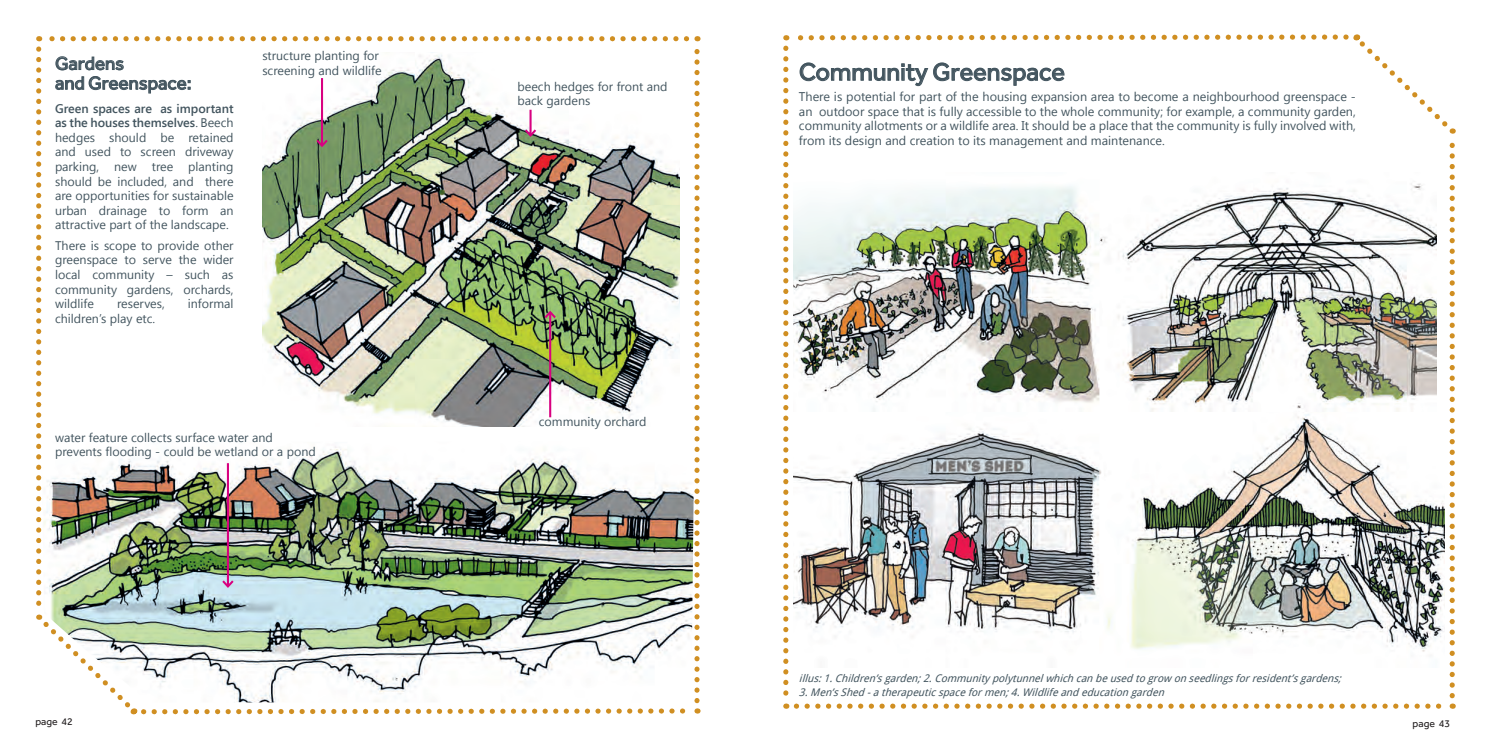
<style>
.page{position:relative;width:1489px;height:745px;background:#fff}
.page>*{position:absolute;margin:0;border:0;box-sizing:border-box;transform-origin:0 0}
.t1{font:25.25px "Effra";color:#43555f}
.t2{font:18.75px/19.8px "Effra";color:#43555f}
.t3{font:12.62px/14.8px "Segoe UI";color:#43555f;text-align:justify}
.t4{font:12.5px/14.5px "Segoe UI";color:#43555f}
.t5{font:italic 10.5px/14.8px "Droid Sans";color:#43555f}
.t6{font:10.5px "Effra";color:#231f20}
.t7{font:10.38px "Effra";color:#231f20}
.s1{font-weight:600}
</style>
<div class="page">
<img style="left:36px;top:36px;width:663px;height:679px">
<svg style="left:783px;top:34px;width:671px;height:674px"></svg>
<img style="left:793px;top:411px;width:651px;height:256px">
<img style="left:793px;top:173px;width:643px;height:238px">
<p class="t2" style="left:55px;top:53px;width:138px">Gardens<br>and Greenspace:</p>
<p class="t4" style="left:55px;top:100px;width:180px;text-align:justify"><span class="s1">Green spaces are as important as the houses themselves</span>. Beech hedges should be retained and used to screen driveway parking, new tree planting should be included, and there are opportunities for sustainable urban drainage to form an attractive part of the landscape.</p>
<p class="t4" style="left:55px;top:237px;width:180px;text-align:justify">There is scope to provide other greenspace to serve the wider local community – such as community gardens, orchards, wildlife</p>
<p class="t4" style="left:117px;top:295px;width:49px">reserves,</p>
<p class="t4" style="left:188px;top:295px;width:47px">informal</p>
<p class="t4" style="left:55px;top:310px;width:102px">children’s play etc.</p>
<p class="t4" style="left:262px;top:48px;width:121px">structure planting for screening and wildlife</p>
<p class="t4" style="left:55px;top:429px;width:262px">water feature collects surface water and prevents flooding - could be wetland or a pond</p>
<p class="t7" style="left:35px;top:714px;width:39px">page 42</p>
<p class="t4" style="left:517px;top:78px;width:151px">beech hedges for front and back gardens</p>
<p class="t4" style="left:539px;top:414px;width:109px">community orchard</p>
<p class="t1" style="left:799px;top:57px;width:267px">Community Greenspace</p>
<p class="t3" style="left:799px;top:88px;width:558px">There is potential for part of the housing expansion area to become a neighbourhood greenspace - an outdoor space that is fully accessible to the whole community; for example, a community garden, community allotments or a wildlife area. It should be a place that the community is fully involved with, from its design and creation to its management and maintenance.</p>
<p class="t5" style="left:799px;top:669px;width:547px">illus:1.Children’sgarden;2.Communitypolytunnelwhichcanbeusedtogrow onseedlingsforresident’sgardens;<br>3.Men’sShed-atherapeuticspaceformen;4.Wildlifeandeducationgarden</p>
<p class="t6" style="left:1412px;top:716px;width:39px">page 43</p>
</div>
